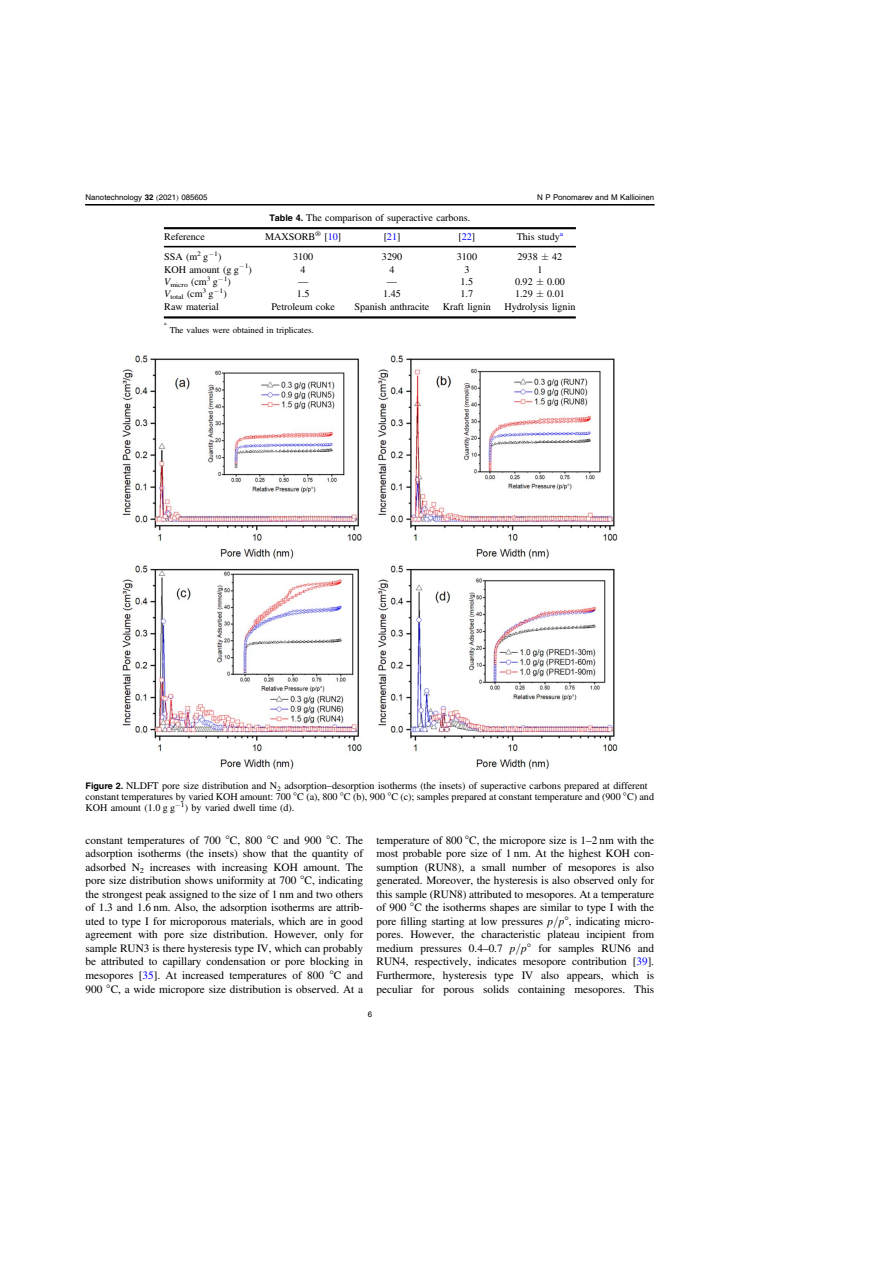
<style>
.page{position:relative;width:893px;height:1263px;background:#fff}
.page>*{position:absolute;margin:0;border:0;box-sizing:border-box;transform-origin:0 0}
.t1{font:11.25px/13.5px "Adv O Tf 9433 e 2 d";color:#000;text-align:justify}
.t2{font:10.2px/11.2px "Adv O Tf 9433 e 2 d";color:#000}
.t3{font:10.2px "Adv OT8608 a 8 d 1";color:#000}
.t4{font:10.2px "Adv O Tf 9433 e 2 d";color:#000}
.t5{font:9px "Adv O Tf 9433 e 2 d";color:#000}
.t6{font:7.95px "Adv OT82 c 4 f 4 c 4";color:#000}
.t7{font:6.75px "Adv O Tf 9433 e 2 d";color:#000;scale:1.13 1}
.t8{font:4.95px "Adv O Tf 9433 e 2 d";color:#000;scale:1.13 1}
.s1{font-family:"Adv OT5 bf 56204.B"}
.s2{font-family:"Adv O Tb 0 c 9 bf 5 d"}
.s3{font-family:"Adv OT5 bf 56204.B";font-size:9px}
.s4{font-family:"Adv OT8608 a 8 d 1"}
.s5{color:#00f}
.s6{font-family:"Adv O Tf 9433 e 2 d";color:#00f}
.s7{font-family:"Adv T Tab 7 e 17 fd"}
.s8{font-style:inherit}
.s9{font-family:"Adv O Tf 9433 e 2 d+fb"}
.s10{font-family:"Adv O Tb 4 af 3 d 5 d.I"}
.s11{font-family:"Adv TT691 e 30 a 0"}
</style>
<div class="page">
<hr style="left:164px;top:228px;width:411px;height:1px;background:#000">
<hr style="left:164px;top:317px;width:411px;height:1px;background:#000">
<hr style="left:164px;top:246px;width:411px;height:1px;background:#000">
<img style="left:123px;top:355px;width:494px;height:415px">
<hr style="left:86px;top:204px;width:568px;height:1px;background:#000">
<p class="t6" style="left:86px;top:195px;width:123px">Nanotechnology <span class="s1">32</span> <span class="s2">(</span>2021<span class="s2">)</span> 085605</p>
<p class="t6" style="left:537px;top:195px;width:118px">N P Ponomarev and M Kallioinen</p>
<p class="t2" style="left:269px;top:213px;width:202px"><span class="s3">Table 4.</span> The comparison of superactive carbons.</p>
<p class="t2" style="left:164px;top:232px;width:42px">Reference</p>
<p class="t2" style="left:265px;top:232px;width:77px">MAXSORB<sup>®</sup> <span class="s4">[</span><span class="s5">10</span><span class="s4">]</span></p>
<p class="t3" style="left:384px;top:230px;width:18px">[<span class="s6">21</span>]</p>
<p class="t3" style="left:459px;top:230px;width:18px">[<span class="s6">22</span>]</p>
<p class="t2" style="left:517px;top:232px;width:48px">This study<sup>a</sup></p>
<p class="t2" style="left:164px;top:252px;width:59px">SSA <span class="s2">(</span>m<sup>2</sup> g<sup>−</sup><sup>1</sup><span class="s2">)</span></p>
<p class="t2" style="left:293px;top:252px;width:22px">3100</p>
<p class="t2" style="left:382px;top:252px;width:22px">3290</p>
<p class="t2" style="left:457px;top:252px;width:22px">3100</p>
<p class="t2" style="left:517px;top:252px;width:46px">2938 <span class="s7">±</span> 42</p>
<p class="t2" style="left:164px;top:265px;width:89px">KOH amount <span class="s2">(</span>g g<sup>−</sup><sup>1</sup><span class="s2">)</span></p>
<p class="t2" style="left:301px;top:265px;width:7px">4</p>
<p class="t2" style="left:389px;top:265px;width:7px">4</p>
<p class="t2" style="left:464px;top:265px;width:7px">3</p>
<p class="t2" style="left:537px;top:265px;width:7px">1</p>
<p class="t7" style="left:164px;top:282px;width:60px"><sup>V</sup>micro <sup>(</sup><sup>cm</sup>3 <sup>g</sup><sup>−</sup>1<sup>)</sup></p>
<p class="t4" style="left:298px;top:278px;width:12px">—</p>
<p class="t4" style="left:387px;top:278px;width:12px">—</p>
<p class="t2" style="left:461px;top:277px;width:14px">1.5</p>
<p class="t2" style="left:515px;top:277px;width:51px">0.92 <span class="s7">±</span> 0.00</p>
<p class="t7" style="left:164px;top:294px;width:57px"><sup>V</sup>total <sup>(</sup><sup>cm</sup>3 <sup>g</sup><sup>−</sup>1<sup>)</sup></p>
<p class="t2" style="left:297px;top:289px;width:14px">1.5</p>
<p class="t2" style="left:383px;top:289px;width:19px">1.45</p>
<p class="t2" style="left:461px;top:289px;width:14px">1.7</p>
<p class="t2" style="left:515px;top:289px;width:51px">1.29 <span class="s7">±</span> 0.01</p>
<p class="t2" style="left:164px;top:302px;width:56px">Raw material</p>
<p class="t2" style="left:271px;top:302px;width:65px">Petroleum coke</p>
<p class="t2" style="left:355px;top:302px;width:76px">Spanish anthracite</p>
<p class="t2" style="left:443px;top:302px;width:49px">Kraft lignin</p>
<p class="t2" style="left:504px;top:302px;width:73px">Hydrolysis lignin</p>
<p class="t8" style="left:164px;top:322px;width:4px">a</p>
<p class="t5" style="left:170px;top:327px;width:146px">The values were obtained in triplicates.</p>
<p class="t2" style="left:86px;top:781px;width:570px"><span class="s3">Figure 2.</span> NLDFT pore size distribution and N<sub>2</sub> adsorption<span class="s8">–</span>desorption isotherms <span class="s2">(</span>the insets<span class="s2">)</span> of superactive carbons prepared at different constant temperatures by varied KOH amount: 700 <span class="s7">°</span>C <span class="s2">(</span>a<span class="s2">)</span>, 800 <span class="s7">°</span>C <span class="s2">(</span>b<span class="s2">)</span>, 900 <span class="s7">°</span>C <span class="s2">(</span>c<span class="s2">)</span>; samples prepared at constant temperature and <span class="s2">(</span>900 <span class="s7">°</span>C<span class="s2">)</span> and<br>KOH amount <span class="s2">(</span>1.0 g g<sup>−</sup><sup>1</sup><span class="s2">)</span> by varied dwell time <span class="s2">(</span>d<span class="s2">)</span>.</p>
<p class="t1" style="left:86px;top:834px;width:279px">constant temperatures of 700 <span class="s7">°</span>C, 800 <span class="s7">°</span>C and 900 <span class="s7">°</span>C. The adsorption isotherms <span class="s2">(</span>the insets<span class="s2">)</span> show that the quantity of adsorbed N<sub>2</sub> increases with increasing KOH amount. The pore size distribution shows uniformity at 700 <span class="s7">°</span>C, indicating the strongest peak assigned to the size of 1 nm and two others of 1.3 and 1.6 nm. Also, the adsorption isotherms are attrib&shy;uted to type I for microporous materials, which are in good agreement with pore size distribution. However, only for sample RUN3 is there hysteresis type IV, which can probably be attributed to capillary condensation or pore blocking in mesopores <span class="s4">[</span><span class="s5">35</span><span class="s4">]</span>. At increased temperatures of 800 <span class="s7">°</span>C and 900 <span class="s7">°</span>C, a wide micropore size distribution is observed. At a</p>
<p class="t1" style="left:377px;top:834px;width:279px">temperature of 800 <span class="s7">°</span>C, the micropore size is 1<span class="s8">–</span>2 nm with the most probable pore size of 1 nm. At the highest KOH con&shy;sumption <span class="s2">(</span>RUN8<span class="s2">)</span>, a small number of mesopores is also generated. Moreover, the hysteresis is also observed only for this sample <span class="s2">(</span>RUN8<span class="s2">)</span> attributed to mesopores. At a temperature of 900 <span class="s7">°</span>C the isotherms shapes are similar to type I with the pore <span class="s9">fi</span>lling starting at low pressures <span class="s10">p</span><span class="s11">/</span><span class="s10">p</span><span class="s7">°</span>, indicating micro&shy;pores. However, the characteristic plateau incipient from medium pressures 0.4<span class="s8">–</span>0.7 <span class="s10">p</span><span class="s11">/</span><span class="s10">p</span><span class="s7">°</span> for samples RUN6 and RUN4, respectively, indicates mesopore contribution <span class="s4">[</span><span class="s5">39</span><span class="s4">]</span>.<br>Furthermore, hysteresis type IV also appears, which is peculiar for porous solids containing mesopores. This</p>
<p class="t6" style="left:368px;top:1012px;width:6px">6</p>
</div>
